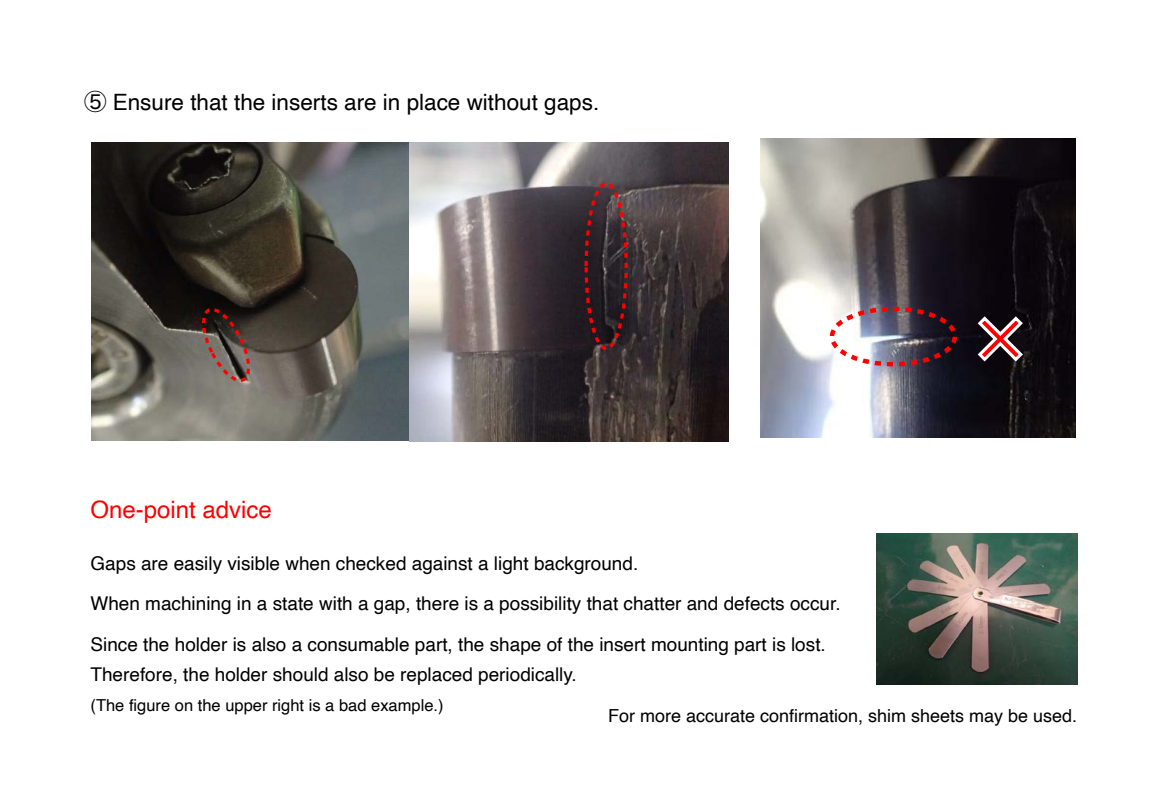
<style>
.page{position:relative;width:1170px;height:810px;background:#fff}
.page>*{position:absolute;margin:0;border:0;box-sizing:border-box;transform-origin:0 0}
.t1{font:84px "Helvetica";color:#f00}
.t2{font:24px "Helvetica";color:#f00}
.t3{font:22.5px "Helvetica";color:#000}
.t4{font:18.9px/40.5px "Helvetica";color:#000}
.t5{font:18px "Helvetica";color:#000}
.t6{font:16.5px "Helvetica";color:#000}
.s1{font-family:"Hiragino Sans W4"}
</style>
<div class="page">
<img style="left:91px;top:142px;width:637px;height:299px">
<svg style="left:201px;top:302px;width:53px;height:86px;background:#5c4943"></svg>
<div style="left:585px;top:182px;width:43px;height:168px;border:3px dashed #f00;border-radius:50%"></div>
<img style="left:876px;top:534px;width:201px;height:151px">
<img style="left:760px;top:139px;width:316px;height:298px">
<div style="left:830px;top:307px;width:127px;height:59px;border:4px dashed #f00;border-radius:50%"></div>
<svg style="left:976px;top:314px;width:49px;height:50px"></svg>
<p class="t3" style="left:84px;top:85px;width:517px"><span class="s1">⑤</span> Ensure that the inserts are in place without gaps.</p>
<h1 class="t1" style="left:975px;top:266px;width:51px">×</h1>
<p class="t2" style="left:91px;top:491px;width:183px">One-point advice</p>
<p class="t4" style="left:91px;top:544px;width:752px">Gaps are easily visible when checked against a light background.<br>When machining in a state with a gap, there is a possibility that chatter and defects occur.<br>Since the holder is also a consumable part, the shape of the insert mounting part is lost.</p>
<p class="t4" style="left:91px;top:655px;width:488px">Therefore, the holder should also be replaced periodically.</p>
<p class="t6" style="left:91px;top:692px;width:355px">(The figure on the upper right is a bad example.)</p>
<p class="t5" style="left:608px;top:701px;width:471px">For more accurate confirmation, shim sheets may be used.</p>
</div>
